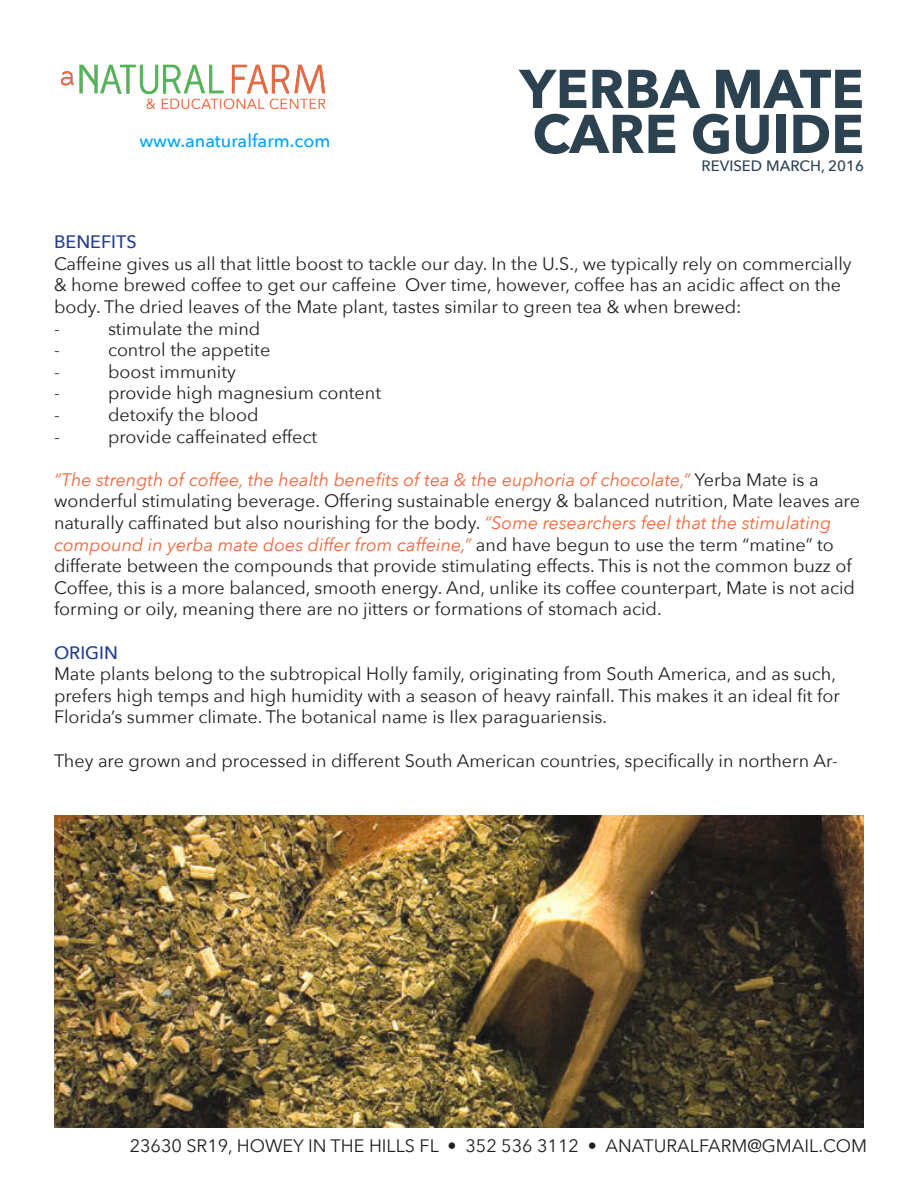
<style>
.page{position:relative;width:918px;height:1188px;background:#fff}
.page>*{position:absolute;margin:0;border:0;box-sizing:border-box;transform-origin:0 0}
.t1{font:700 54px/45px "Avenir Next";color:#2d4251}
.t2{font:18px/21.6px "Avenir Next";color:#231f20}
.t3{font:500 18px "Avenir Next";color:#00a6ff}
.t4{font:500 18px "Avenir Next";color:#253f8e}
.t5{font:500 15px "Avenir Next";color:#2d4251}
.s1{font-style:italic;color:#f3663b}
</style>
<div class="page">
<img style="left:61px;top:64px;width:265px;height:46px">
<img style="left:54px;top:815px;width:810px;height:313px">
<p class="t3" style="left:139px;top:125px;width:193px">www.anaturalfarm.com</p>
<p class="t1" style="left:520px;top:66px;width:346px">YERBA MATE<br>CARE GUIDE</p>
<p class="t5" style="left:701px;top:153px;width:164px">REVISED MARCH, 2016</p>
<p class="t4" style="left:54px;top:227px;width:84px">BENEFITS</p>
<p class="t2" style="left:54px;top:252px;width:799px">Caffeine gives us all that little boost to tackle our day. In the U.S., we typically rely on commercially &amp; home brewed coffee to get our caffeine Over time, however, coffee has an acidic affect on the body. The dried leaves of the Mate plant, tastes similar to green tea &amp; when brewed:</p>
<p class="t2" style="left:54px;top:317px;width:7px">-</p>
<p class="t2" style="left:108px;top:317px;width:154px">stimulate the mind</p>
<p class="t2" style="left:54px;top:338px;width:7px">-</p>
<p class="t2" style="left:108px;top:338px;width:164px">control the appetite</p>
<p class="t2" style="left:54px;top:360px;width:7px">-</p>
<p class="t2" style="left:108px;top:360px;width:129px">boost immunity</p>
<p class="t2" style="left:54px;top:382px;width:7px">-</p>
<p class="t2" style="left:108px;top:382px;width:275px">provide high magnesium content</p>
<p class="t2" style="left:54px;top:403px;width:7px">-</p>
<p class="t2" style="left:108px;top:403px;width:152px">detoxify the blood</p>
<p class="t2" style="left:54px;top:425px;width:7px">-</p>
<p class="t2" style="left:108px;top:425px;width:211px">provide caffeinated effect</p>
<p class="t2" style="left:54px;top:468px;width:808px"><span class="s1">“The strength of coffee, the health benefits of tea &amp; the euphoria of chocolate,”</span> Yerba Mate is a wonderful stimulating beverage. Offering sustainable energy &amp; balanced nutrition, Mate leaves are naturally caffinated but also nourishing for the body. <span class="s1">“Some researchers feel that the stimulating compound in yerba mate does differ from caffeine,”</span> and have begun to use the term “matine” to differate between the compounds that provide stimulating effects. This is not the common buzz of Coffee, this is a more balanced, smooth energy. And, unlike its coffee counterpart, Mate is not acid forming or oily, meaning there are no jitters or formations of stomach acid.</p>
<p class="t4" style="left:54px;top:637px;width:65px">ORIGIN</p>
<p class="t2" style="left:54px;top:662px;width:787px">Mate plants belong to the subtropical Holly family, originating from South America, and as such, prefers high temps and high humidity with a season of heavy rainfall. This makes it an ideal fit for<br>Florida’s summer climate. The botanical name is Ilex paraguariensis.</p>
<p class="t2" style="left:54px;top:749px;width:785px">They are grown and processed in different South American countries, specifically in northern Ar-</p>
<p class="t2" style="left:130px;top:1134px;width:739px">23630 SR19, HOWEY IN THE HILLS FL • 352 536 3112 • ANATURALFARM@GMAIL.COM</p>
</div>
